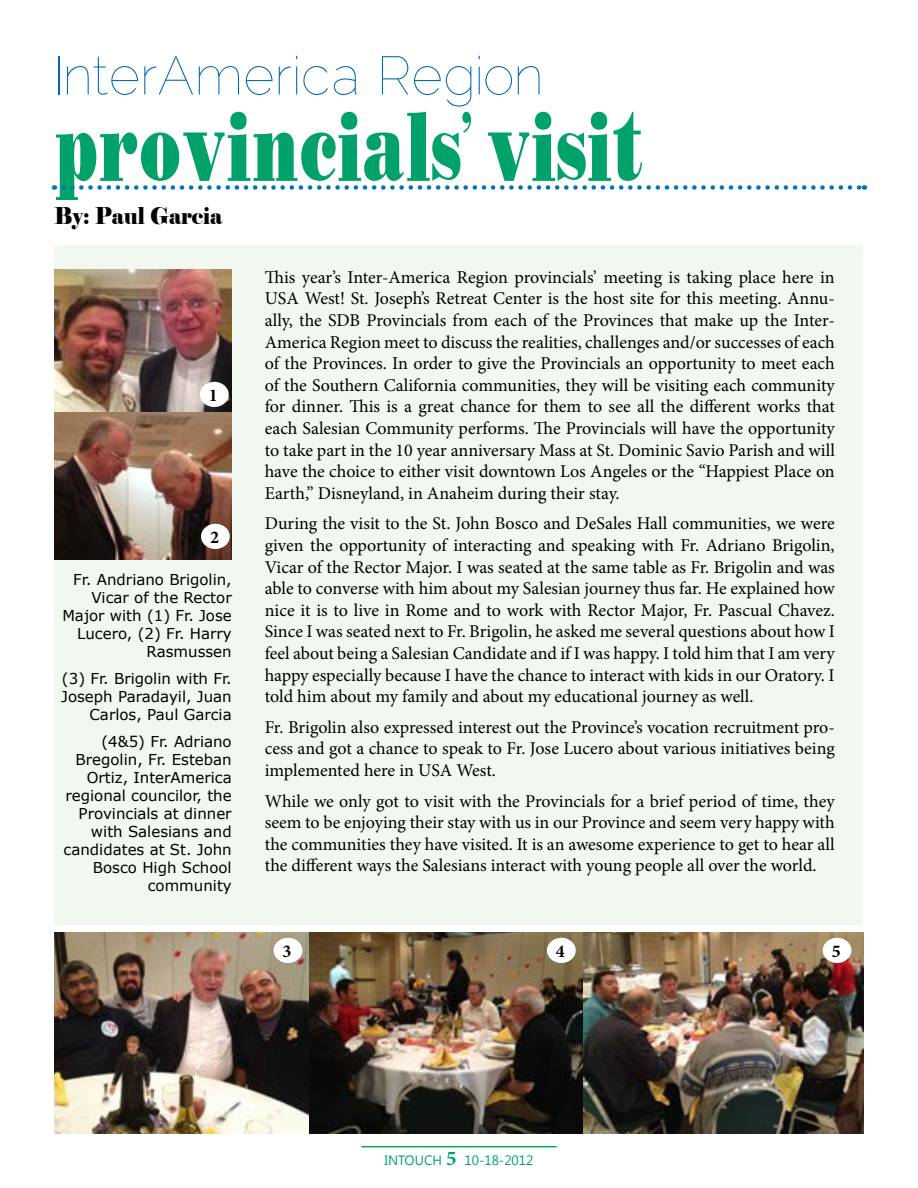
<style>
.page{position:relative;width:918px;height:1188px;background:#fff}
.page>*{position:absolute;margin:0;border:0;box-sizing:border-box;transform-origin:0 0}
.t1{font:108px "BODIDL Ybold";color:#00a26a;scale:.67 1}
.t2{font:100 54px "Raleway";color:#0069b5}
.t3{font:23.1px "Elephant";color:#000;scale:.91 1}
.t4{font:18px/21.6px "Minion Pro";color:#000;text-align:justify}
.t5{font:700 18px "Minion Pro";color:#000}
.t6{font:15px/18px "MS Reference Sans Serif";color:#000;text-align:right}
.t7{font:13.5px "Segoe UI";color:#00a26a}
.s1{font-family:"Minion Pro";font-weight:700;font-size:21px}
</style>
<div class="page">
<hr style="left:361px;top:1146px;width:196px;height:1px;background:#00b14c">
<div style="left:55px;top:246px;width:808px;height:679px;background:#f0f8ef"></div>
<img style="left:54px;top:409px;width:178px;height:151px">
<img style="left:54px;top:932px;width:529px;height:202px">
<img style="left:55px;top:270px;width:177px;height:142px">
<img style="left:583px;top:932px;width:281px;height:202px">
<svg style="left:63px;top:185px;width:802px;height:5px"></svg>
<div style="left:200px;top:382px;width:29px;height:25px;background:#fff;border-radius:50%"></div>
<div style="left:201px;top:524px;width:29px;height:25px;background:#fff;border-radius:50%"></div>
<div style="left:274px;top:938px;width:28px;height:25px;background:#fff;border-radius:50%"></div>
<div style="left:547px;top:938px;width:29px;height:25px;background:#fff;border-radius:50%"></div>
<div style="left:823px;top:938px;width:28px;height:25px;background:#fff;border-radius:50%"></div>
<h2 class="t2" style="left:54px;top:45px;width:491px">InterAmerica Region</h2>
<h1 class="t1" style="left:54px;top:91px;width:881px">provincials’ visit</h1>
<p class="t3" style="left:54px;top:201px;width:187px">By: Paul Garcia</p>
<p class="t5" style="left:209px;top:383px;width:10px">1</p>
<p class="t5" style="left:210px;top:525px;width:10px">2</p>
<p class="t6" style="left:62px;top:570px;width:171px">Fr. Andriano Brigolin,<br>Vicar of the Rector<br>Major with (1) Fr. Jose<br>Lucero, (2) Fr. Harry<br>Rasmussen</p>
<p class="t6" style="left:61px;top:669px;width:172px">(3) Fr. Brigolin with Fr.<br>Joseph Paradayil, Juan<br>Carlos, Paul Garcia</p>
<p class="t6" style="left:64px;top:732px;width:170px">(4&amp;5) Fr. Adriano<br>Bregolin, Fr. Esteban<br>Ortiz, InterAmerica regional councilor, the<br>Provincials at dinner with Salesians and candidates at St. John<br>Bosco High School community</p>
<p class="t4" style="left:265px;top:266px;width:572px">This year’s Inter-America Region provincials’ meeting is taking place here in USA West! St. Joseph’s Retreat Center is the host site for this meeting. Annu&shy;ally, the SDB Provincials from each of the Provinces that make up the Inter-America Region meet to discuss the realities, challenges and/or successes of each of the Provinces. In order to give the Provincials an opportunity to meet each of the Southern California communities, they will be visiting each community for dinner. This is a great chance for them to see all the different works that each Salesian Community performs. The Provincials will have the opportunity to take part in the 10 year anniversary Mass at St. Dominic Savio Parish and will have the choice to either visit downtown Los Angeles or the “Happiest Place on Earth,” Disneyland, in Anaheim during their stay.</p>
<p class="t4" style="left:265px;top:513px;width:572px">During the visit to the St. John Bosco and DeSales Hall communities, we were given the opportunity of interacting and speaking with Fr. Adriano Brigolin, Vicar of the Rector Major. I was seated at the same table as Fr. Brigolin and was able to converse with him about my Salesian journey thus far. He explained how nice it is to live in Rome and to work with Rector Major, Fr. Pascual Chavez.<br>Since I was seated next to Fr. Brigolin, he asked me several questions about how I feel about being a Salesian Candidate and if I was happy. I told him that I am very happy especially because I have the chance to interact with kids in our Oratory. I told him about my family and about my educational journey as well.</p>
<p class="t4" style="left:265px;top:716px;width:572px">Fr. Brigolin also expressed interest out the Province’s vocation recruitment pro&shy;cess and got a chance to speak to Fr. Jose Lucero about various initiatives being implemented here in USA West.</p>
<p class="t4" style="left:265px;top:790px;width:572px">While we only got to visit with the Provincials for a brief period of time, they seem to be enjoying their stay with us in our Province and seem very happy with the communities they have visited. It is an awesome experience to get to hear all the different ways the Salesians interact with young people all over the world.</p>
<p class="t5" style="left:283px;top:939px;width:10px">3</p>
<p class="t5" style="left:556px;top:939px;width:10px">4</p>
<p class="t5" style="left:832px;top:939px;width:10px">5</p>
<p class="t7" style="left:384px;top:1151px;width:150px">INTOUCH <span class="s1">5</span> 10-18-2012</p>
</div>
